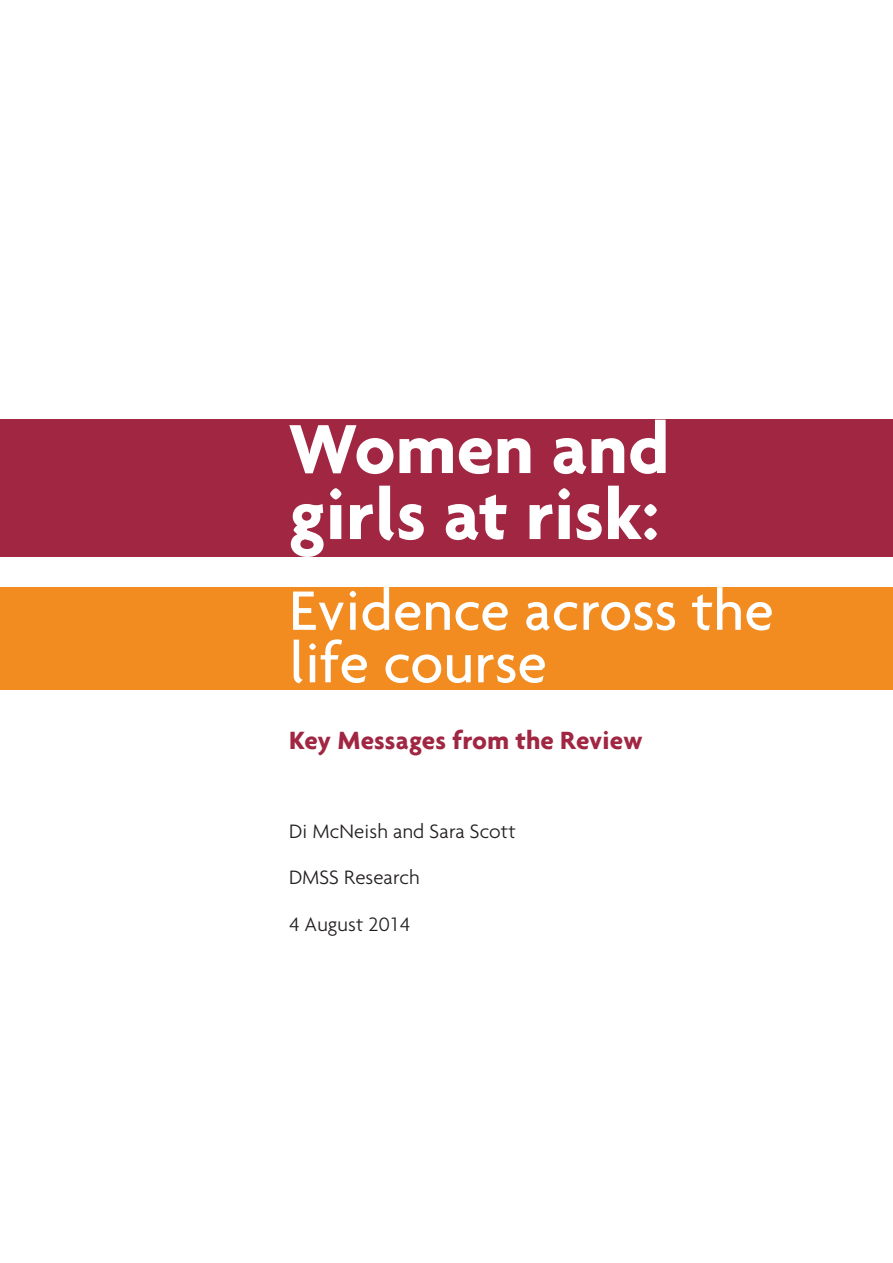
<style>
.page{position:relative;width:893px;height:1263px;background:#fff}
.page>*{position:absolute;margin:0;border:0;box-sizing:border-box;transform-origin:0 0}
.cover_title{font:700 75px/66px "Agenda";letter-spacing:.005em;color:#fff}
.cover_subtitle{font:500 60px/52.5px "Agenda";letter-spacing:.005em;color:#fff}
.cover_text{font:700 27px "Agenda";letter-spacing:.005em;color:#a02642}
.cover_text-2{font:300 21px "Agenda";letter-spacing:.005em;color:#231f20}
</style>
<div class="page">
<div style="left:0;top:420px;width:893px;height:137px;background:#a02642"></div>
<div style="left:0;top:587px;width:893px;height:102px;background:#f28b20"></div>
<p class="cover_title" style="left:289px;top:414px;width:382px">Women and girls at risk:</p>
<p class="cover_subtitle" style="left:289px;top:583px;width:486px">Evidence across the life course</p>
<p class="cover_text" style="left:289px;top:723px;width:355px">Key Messages from the Review</p>
<p class="cover_text-2" style="left:289px;top:819px;width:228px">Di McNeish and Sara Scott</p>
<p class="cover_text-2" style="left:289px;top:865px;width:132px">DMSS Research</p>
<p class="cover_text-2" style="left:289px;top:912px;width:122px">4 August 2014</p>
</div>
